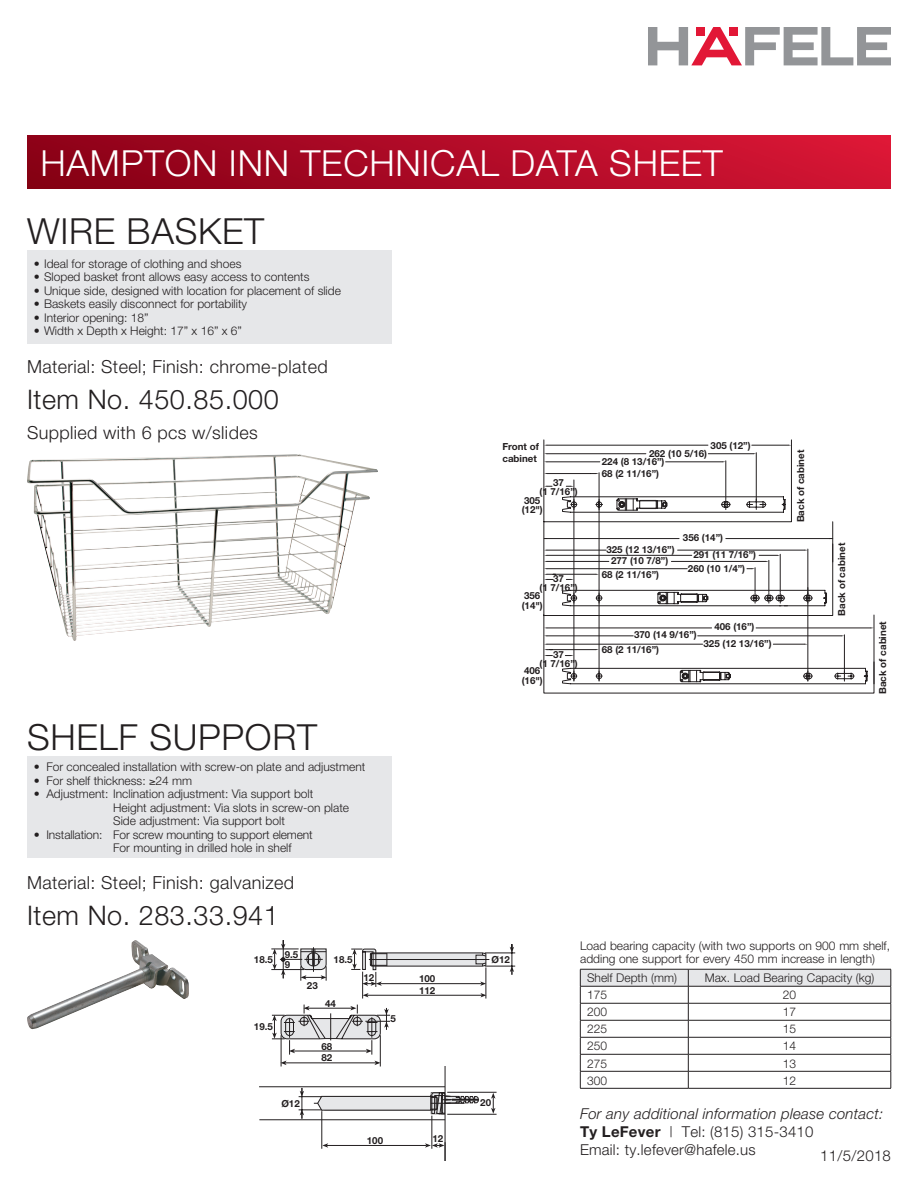
<style>
.page{position:relative;width:918px;height:1188px;background:#fff}
.page>*{position:absolute;margin:0;border:0;box-sizing:border-box;transform-origin:0 0}
.t1{font:300 36px "Helvetica Neue";letter-spacing:.02em;color:#fff}
.t2{font:300 36px "Helvetica Neue";letter-spacing:.02em;color:#231f20}
.t3{font:300 27px "Helvetica Neue";letter-spacing:.02em;color:#231f20}
.t4{font:300 18px "Helvetica Neue";letter-spacing:.02em;color:#231f20}
.t5{font:300 15px/18px "Helvetica Neue";letter-spacing:.015em;color:#231f20}
.t6{font:300 12px/13.5px "Helvetica Neue";color:#231f20}
.t7{font:700 9.75px/9.6px "Helvetica Neue";color:#231f20}
.s1{font-style:italic}
.s2{font-weight:700}
</style>
<div class="page">
<svg style="left:648px;top:27px;width:243px;height:38px"></svg>
<div style="left:27px;top:135px;width:864px;height:54px;background:linear-gradient(to right,#880016,#d81636)"></div>
<div style="left:27px;top:250px;width:365px;height:93px;background:#e6e7e9"></div>
<img style="left:27px;top:454px;width:351px;height:187px">
<img style="left:27px;top:940px;width:162px;height:89px">
<svg style="left:271px;top:940px;width:56px;height:41px"></svg>
<svg style="left:351px;top:944px;width:164px;height:55px"></svg>
<hr style="left:380px;top:1035px;width:1px;height:31px;background:#231f20">
<hr style="left:281px;top:1035px;width:1px;height:31px;background:#231f20">
<svg style="left:272px;top:1005px;width:118px;height:50px"></svg>
<hr style="left:447px;top:1092px;width:50px;height:1px;background:#231f20">
<hr style="left:447px;top:1114px;width:50px;height:1px;background:#231f20">
<svg style="left:259px;top:1061px;width:236px;height:100px"></svg>
<svg style="left:543px;top:439px;width:332px;height:255px"></svg>
<hr style="left:544px;top:538px;width:135px;height:1px;background:#231f20">
<hr style="left:726px;top:538px;width:107px;height:1px;background:#231f20">
<svg style="left:580px;top:969px;width:312px;height:119px"></svg>
<hr style="left:580px;top:1088px;width:108px;height:1px;background:#231f20">
<hr style="left:688px;top:1088px;width:203px;height:1px;background:#231f20">
<div style="left:27px;top:756px;width:365px;height:102px;background:#e6e7e9"></div>
<h1 class="t1" style="left:40px;top:141px;width:684px">HAMPTON INN TECHNICAL DATA SHEET</h1>
<h1 class="t2" style="left:27px;top:210px;width:239px">WIRE BASKET</h1>
<p class="t6" style="left:34px;top:257px;width:209px">• Ideal for storage of clothing and shoes</p>
<p class="t6" style="left:34px;top:270px;width:277px">• Sloped basket front allows easy access to contents</p>
<p class="t6" style="left:34px;top:284px;width:309px">• Unique side, designed with location for placement of slide</p>
<p class="t6" style="left:34px;top:297px;width:215px">• Baskets easily disconnect for portability</p>
<p class="t6" style="left:34px;top:311px;width:117px">• Interior opening: 18”</p>
<p class="t6" style="left:34px;top:324px;width:210px">• Width x Depth x Height: 17” x 16” x 6”</p>
<h3 class="t4" style="left:27px;top:356px;width:302px">Material: Steel; Finish: chrome-plated</h3>
<h2 class="t3" style="left:27px;top:383px;width:253px">Item No. 450.85.000</h2>
<h3 class="t4" style="left:27px;top:422px;width:232px">Supplied with 6 pcs w/slides</h3>
<h1 class="t2" style="left:27px;top:716px;width:292px">SHELF SUPPORT</h1>
<p class="t6" style="left:34px;top:760px;width:333px">• For concealed installation with screw-on plate and adjustment</p>
<p class="t6" style="left:34px;top:773px;width:160px">• For shelf thickness: ≥24 mm</p>
<p class="t6" style="left:113px;top:787px;width:238px;text-indent:-79px">• Adjustment: Inclination adjustment: Via support bolt<br>Height adjustment: Via slots in screw-on plate<br>Side adjustment: Via support bolt</p>
<p class="t6" style="left:113px;top:827px;width:201px;text-indent:-79px">• Installation: For screw mounting to support element<br>For mounting in drilled hole in shelf</p>
<p class="t7" style="left:502px;top:441px;width:38px;line-height:11.7px">Front of cabinet</p>
<p class="t7" style="left:539px;top:478px;width:40px;text-align:center">37<br>(1 7/16”)</p>
<p class="t7" style="left:522px;top:496px;width:23px">305 (12")</p>
<p class="t7" style="left:539px;top:574px;width:40px;text-align:center">37<br>(1 7/16”)</p>
<p class="t7" style="left:522px;top:591px;width:23px">356 (14")</p>
<p class="t7" style="left:539px;top:650px;width:40px;text-align:center">37<br>(1 7/16”)</p>
<p class="t7" style="left:522px;top:666px;width:23px">406 (16")</p>
<p class="t7" style="left:711px;top:441px;width:42px">305 (12”)</p>
<p class="t7" style="left:602px;top:450px;width:107px;line-height:7.9px;text-indent:47px">262 (10 5/16)<br>224 (8 13/16”)</p>
<p class="t7" style="left:602px;top:469px;width:59px">68 (2 11/16”)</p>
<p class="t7" style="left:683px;top:533px;width:42px">356 (14”)</p>
<p class="t7" style="left:606px;top:545px;width:70px">325 (12 13/16”)</p>
<p class="t7" style="left:611px;top:556px;width:59px">277 (10 7/8”)</p>
<p class="t7" style="left:602px;top:570px;width:59px">68 (2 11/16”)</p>
<p class="t7" style="left:693px;top:550px;width:64px">291 (11 7/16”)</p>
<p class="t7" style="left:688px;top:564px;width:59px">260 (10 1/4”)</p>
<p class="t7" style="left:714px;top:622px;width:42px">406 (16”)</p>
<p class="t7" style="left:634px;top:630px;width:64px">370 (14 9/16”)</p>
<p class="t7" style="left:704px;top:639px;width:70px">325 (12 13/16”)</p>
<p class="t7" style="left:602px;top:645px;width:59px">68 (2 11/16”)</p>
<p class="t7" style="left:796px;top:522px;width:74px;rotate:-90deg">Back of cabinet</p>
<p class="t7" style="left:837px;top:616px;width:74px;rotate:-90deg">Back of cabinet</p>
<p class="t7" style="left:878px;top:694px;width:74px;rotate:-90deg">Back of cabinet</p>
<h3 class="t4" style="left:27px;top:872px;width:269px">Material: Steel; Finish: galvanized</h3>
<h2 class="t3" style="left:27px;top:899px;width:253px">Item No. 283.33.941</h2>
<p class="t7" style="left:254px;top:955px;width:20px">18.5</p>
<p class="t7" style="left:334px;top:955px;width:20px">18.5</p>
<p class="t7" style="left:492px;top:955px;width:20px">Ø12</p>
<p class="t7" style="left:307px;top:981px;width:12px">23</p>
<p class="t7" style="left:285px;top:949px;width:15px">9.5</p>
<p class="t7" style="left:285px;top:959px;width:7px">9</p>
<p class="t7" style="left:364px;top:972px;width:12px">12</p>
<p class="t7" style="left:419px;top:974px;width:18px">100</p>
<p class="t7" style="left:419px;top:985px;width:18px">112</p>
<p class="t7" style="left:254px;top:1022px;width:20px">19.5</p>
<p class="t7" style="left:281px;top:1098px;width:20px">Ø12</p>
<p class="t7" style="left:325px;top:998px;width:12px">44</p>
<p class="t7" style="left:321px;top:1041px;width:12px">68</p>
<p class="t7" style="left:321px;top:1053px;width:12px">82</p>
<p class="t7" style="left:390px;top:1013px;width:7px">5</p>
<p class="t7" style="left:367px;top:1135px;width:18px">100</p>
<p class="t7" style="left:433px;top:1133px;width:12px">12</p>
<p class="t7" style="left:480px;top:1098px;width:12px">20</p>
<p class="t6" style="left:580px;top:938px;width:311px">Load bearing capacity (with two supports on 900 mm shelf, adding one support for every 450 mm increase in length)</p>
<p class="t6" style="left:587px;top:971px;width:92px">Shelf Depth (mm)</p>
<p class="t6" style="left:705px;top:971px;width:171px">Max. Load Bearing Capacity (kg)</p>
<p class="t6" style="left:587px;top:988px;width:22px">175</p>
<p class="t6" style="left:783px;top:988px;width:15px">20</p>
<p class="t6" style="left:587px;top:1005px;width:22px">200</p>
<p class="t6" style="left:783px;top:1005px;width:15px">17</p>
<p class="t6" style="left:587px;top:1022px;width:22px">225</p>
<p class="t6" style="left:783px;top:1022px;width:15px">15</p>
<p class="t6" style="left:587px;top:1039px;width:22px">250</p>
<p class="t6" style="left:783px;top:1039px;width:15px">14</p>
<p class="t6" style="left:587px;top:1056px;width:22px">275</p>
<p class="t6" style="left:783px;top:1056px;width:15px">13</p>
<p class="t6" style="left:587px;top:1073px;width:22px">300</p>
<p class="t6" style="left:783px;top:1073px;width:15px">12</p>
<p class="t5" style="left:580px;top:1104px;width:305px"><span class="s1">For any additional information please contact:<br></span><span class="s2">Ty LeFever</span> | Tel: (815) 315-3410<br>Email: ty.lefever@hafele.us</p>
<p class="t5" style="left:820px;top:1146px;width:72px">11/5/2018</p>
</div>
